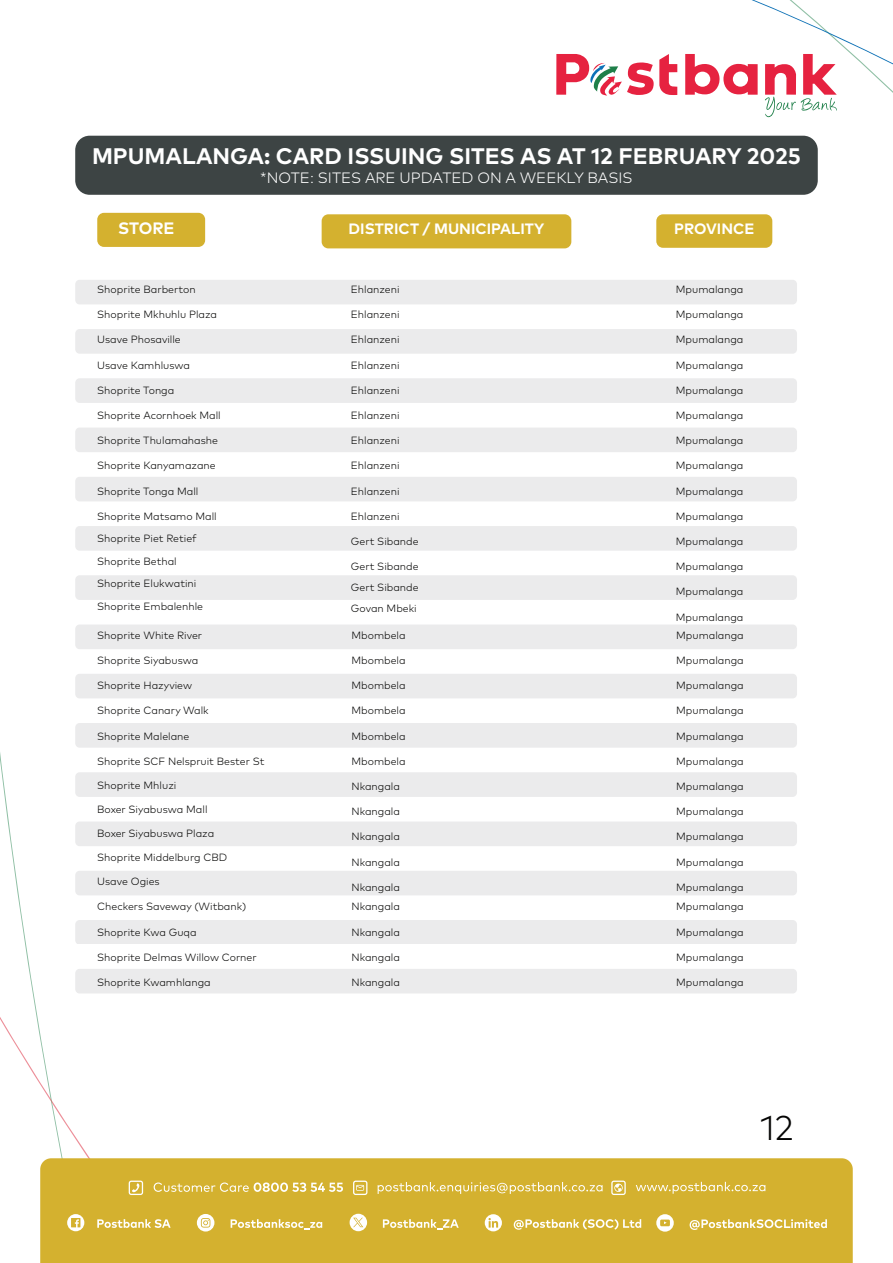
<style>
.page{position:relative;width:893px;height:1263px;background:#fff}
.page>*{position:absolute;margin:0;border:0;box-sizing:border-box;transform-origin:0 0}
.t1{font:300 34.5px "Mark Pro";color:#050504}
.t2{font:700 22.5px "Mark Pro";color:#fff}
.t3{font:700 16.5px "Mark Pro";color:#fff}
.t4{font:300 15px "Mark Pro";color:#fff}
.t5{font:700 15px "Mark Pro";color:#fff}
.t6{font:300 10.5px/22.5px "Mark Pro";color:#050504}
</style>
<div class="page">
<svg style="left:258px;top:0;width:635px;height:249px"></svg>
<svg style="left:0;top:135px;width:258px;height:1023px"></svg>
<div style="left:40px;top:1158px;width:813px;height:105px;background:#d4b12f"></div>
<svg style="left:690px;top:1219px;width:137px;height:11px"></svg>
<svg style="left:97px;top:1219px;width:74px;height:9px"></svg>
<svg style="left:67px;top:1214px;width:17px;height:17px"></svg>
<svg style="left:656px;top:1214px;width:18px;height:17px"></svg>
<svg style="left:231px;top:1219px;width:91px;height:11px"></svg>
<svg style="left:197px;top:1214px;width:17px;height:17px"></svg>
<svg style="left:514px;top:1219px;width:127px;height:11px"></svg>
<svg style="left:485px;top:1214px;width:17px;height:17px"></svg>
<svg style="left:383px;top:1219px;width:76px;height:10px"></svg>
<svg style="left:350px;top:1214px;width:17px;height:17px"></svg>
<svg style="left:154px;top:1182px;width:189px;height:10px"></svg>
<svg style="left:129px;top:1180px;width:14px;height:15px"></svg>
<svg style="left:378px;top:1182px;width:225px;height:12px"></svg>
<svg style="left:353px;top:1180px;width:14px;height:15px"></svg>
<svg style="left:636px;top:1182px;width:129px;height:12px"></svg>
<svg style="left:611px;top:1180px;width:15px;height:15px"></svg>
<div style="left:75px;top:136px;width:743px;height:59px;background:#3d4444;border-radius:14px"></div>
<div style="left:97px;top:213px;width:108px;height:34px;background:#d4b12f;border-radius:7px"></div>
<div style="left:656px;top:214px;width:116px;height:34px;background:#d4b12f;border-radius:7px"></div>
<div style="left:322px;top:214px;width:249px;height:34px;background:#d4b12f;border-radius:7px"></div>
<div style="left:75px;top:304px;width:722px;height:25px;background:#fff"></div>
<div style="left:75px;top:354px;width:722px;height:24px;background:#fff"></div>
<div style="left:75px;top:403px;width:722px;height:25px;background:#fff"></div>
<div style="left:75px;top:452px;width:722px;height:25px;background:#fff"></div>
<div style="left:75px;top:501px;width:722px;height:25px;background:#fff"></div>
<div style="left:75px;top:551px;width:722px;height:24px;background:#fff"></div>
<div style="left:75px;top:600px;width:722px;height:24px;background:#fff"></div>
<div style="left:75px;top:649px;width:722px;height:25px;background:#fff"></div>
<div style="left:75px;top:698px;width:722px;height:25px;background:#fff"></div>
<div style="left:75px;top:748px;width:722px;height:24px;background:#fff"></div>
<div style="left:75px;top:797px;width:722px;height:24px;background:#fff"></div>
<div style="left:75px;top:846px;width:722px;height:25px;background:#fff"></div>
<div style="left:75px;top:895px;width:722px;height:25px;background:#fff"></div>
<div style="left:75px;top:1092px;width:722px;height:25px;background:#fff"></div>
<div style="left:75px;top:280px;width:722px;height:24px;background:#ebebec;border-radius:4px"></div>
<div style="left:75px;top:329px;width:722px;height:25px;background:#ebebec;border-radius:4px"></div>
<div style="left:75px;top:378px;width:722px;height:25px;background:#ebebec;border-radius:4px"></div>
<div style="left:75px;top:427px;width:722px;height:25px;background:#ebebec;border-radius:4px"></div>
<div style="left:75px;top:477px;width:722px;height:24px;background:#ebebec;border-radius:4px"></div>
<div style="left:75px;top:526px;width:722px;height:25px;background:#ebebec;border-radius:4px"></div>
<div style="left:75px;top:575px;width:722px;height:25px;background:#ebebec;border-radius:4px"></div>
<div style="left:75px;top:624px;width:722px;height:25px;background:#ebebec;border-radius:4px"></div>
<div style="left:75px;top:674px;width:722px;height:24px;background:#ebebec;border-radius:4px"></div>
<div style="left:75px;top:723px;width:722px;height:25px;background:#ebebec;border-radius:4px"></div>
<div style="left:75px;top:772px;width:722px;height:25px;background:#ebebec;border-radius:4px"></div>
<div style="left:75px;top:821px;width:722px;height:25px;background:#ebebec;border-radius:4px"></div>
<div style="left:75px;top:871px;width:722px;height:24px;background:#ebebec;border-radius:4px"></div>
<div style="left:75px;top:920px;width:722px;height:25px;background:#ebebec;border-radius:4px"></div>
<div style="left:75px;top:944px;width:722px;height:25px;background:#fff"></div>
<div style="left:75px;top:969px;width:722px;height:24px;background:#ebebec;border-radius:4px"></div>
<h2 class="t2" style="left:92px;top:139px;width:710px">MPUMALANGA: CARD ISSUING SITES AS AT 12 FEBRUARY 2025</h2>
<h3 class="t4" style="left:260px;top:166px;width:374px">*NOTE: SITES ARE UPDATED ON A WEEKLY BASIS</h3>
<h3 class="t3" style="left:118px;top:215px;width:58px">STORE</h3>
<h3 class="t5" style="left:349px;top:217px;width:197px">DISTRICT / MUNICIPALITY</h3>
<h3 class="t5" style="left:674px;top:217px;width:82px">PROVINCE</h3>
<p class="t6" style="left:97px;top:277px;width:100px">Shoprite Barberton</p>
<p class="t6" style="left:97px;top:302px;width:121px">Shoprite Mkhuhlu Plaza</p>
<p class="t6" style="left:97px;top:328px;width:85px">Usave Phosaville</p>
<p class="t6" style="left:97px;top:353px;width:94px">Usave Kamhluswa</p>
<p class="t6" style="left:97px;top:378px;width:79px">Shoprite Tonga</p>
<p class="t6" style="left:97px;top:403px;width:125px">Shoprite Acornhoek Mall</p>
<p class="t6" style="left:97px;top:428px;width:122px">Shoprite Thulamahashe</p>
<p class="t6" style="left:97px;top:454px;width:120px">Shoprite Kanyamazane</p>
<p class="t6" style="left:97px;top:479px;width:103px">Shoprite Tonga Mall</p>
<p class="t6" style="left:97px;top:504px;width:121px">Shoprite Matsamo Mall<br>Shoprite Piet Retief<br>Shoprite Bethal<br>Shoprite Elukwatini<br>Shoprite Embalenhle</p>
<p class="t6" style="left:97px;top:623px;width:106px">Shoprite White River</p>
<p class="t6" style="left:97px;top:648px;width:103px">Shoprite Siyabuswa</p>
<p class="t6" style="left:97px;top:673px;width:96px">Shoprite Hazyview</p>
<p class="t6" style="left:97px;top:698px;width:113px">Shoprite Canary Walk</p>
<p class="t6" style="left:97px;top:724px;width:94px">Shoprite Malelane</p>
<p class="t6" style="left:97px;top:749px;width:169px">Shoprite SCF Nelspruit Bester St</p>
<p class="t6" style="left:97px;top:773px;width:81px">Shoprite Mhluzi</p>
<p class="t6" style="left:97px;top:797px;width:112px">Boxer Siyabuswa Mall</p>
<p class="t6" style="left:97px;top:821px;width:118px">Boxer Siyabuswa Plaza</p>
<p class="t6" style="left:97px;top:845px;width:131px">Shoprite Middelburg CBD</p>
<p class="t6" style="left:97px;top:869px;width:64px">Usave Ogies</p>
<p class="t6" style="left:97px;top:894px;width:151px">Checkers Saveway (Witbank)</p>
<p class="t6" style="left:97px;top:920px;width:101px">Shoprite Kwa Guqa</p>
<p class="t6" style="left:97px;top:945px;width:161px">Shoprite Delmas Willow Corner</p>
<p class="t6" style="left:97px;top:970px;width:115px">Shoprite Kwamhlanga</p>
<p class="t6" style="left:351px;top:277px;width:50px">Ehlanzeni</p>
<p class="t6" style="left:351px;top:302px;width:50px">Ehlanzeni</p>
<p class="t6" style="left:351px;top:328px;width:50px">Ehlanzeni</p>
<p class="t6" style="left:351px;top:353px;width:50px">Ehlanzeni</p>
<p class="t6" style="left:351px;top:378px;width:50px">Ehlanzeni</p>
<p class="t6" style="left:351px;top:403px;width:50px">Ehlanzeni</p>
<p class="t6" style="left:351px;top:428px;width:50px">Ehlanzeni</p>
<p class="t6" style="left:351px;top:454px;width:50px">Ehlanzeni</p>
<p class="t6" style="left:351px;top:479px;width:50px">Ehlanzeni</p>
<p class="t6" style="left:351px;top:504px;width:50px">Ehlanzeni</p>
<p class="t6" style="left:351px;top:529px;width:69px">Gert Sibande</p>
<p class="t6" style="left:351px;top:555px;width:69px;line-height:21px;text-align:justify">Gert Sibande Gert Sibande Govan Mbeki</p>
<p class="t6" style="left:352px;top:623px;width:56px">Mbombela</p>
<p class="t6" style="left:352px;top:648px;width:56px">Mbombela</p>
<p class="t6" style="left:352px;top:673px;width:56px">Mbombela</p>
<p class="t6" style="left:352px;top:698px;width:56px">Mbombela</p>
<p class="t6" style="left:352px;top:724px;width:56px">Mbombela</p>
<p class="t6" style="left:352px;top:749px;width:56px">Mbombela</p>
<p class="t6" style="left:352px;top:774px;width:50px">Nkangala</p>
<p class="t6" style="left:352px;top:799px;width:50px">Nkangala</p>
<p class="t6" style="left:352px;top:824px;width:50px">Nkangala</p>
<p class="t6" style="left:352px;top:850px;width:50px">Nkangala</p>
<p class="t6" style="left:352px;top:876px;width:50px;line-height:19.6px">Nkangala<br>Nkangala</p>
<p class="t6" style="left:352px;top:920px;width:50px">Nkangala</p>
<p class="t6" style="left:352px;top:945px;width:50px">Nkangala</p>
<p class="t6" style="left:352px;top:970px;width:50px">Nkangala</p>
<p class="t6" style="left:676px;top:277px;width:69px">Mpumalanga</p>
<p class="t6" style="left:676px;top:302px;width:69px">Mpumalanga</p>
<p class="t6" style="left:676px;top:328px;width:69px">Mpumalanga</p>
<p class="t6" style="left:676px;top:353px;width:69px">Mpumalanga</p>
<p class="t6" style="left:676px;top:378px;width:69px">Mpumalanga</p>
<p class="t6" style="left:676px;top:403px;width:69px">Mpumalanga</p>
<p class="t6" style="left:676px;top:428px;width:69px">Mpumalanga</p>
<p class="t6" style="left:676px;top:454px;width:69px">Mpumalanga</p>
<p class="t6" style="left:676px;top:479px;width:69px">Mpumalanga</p>
<p class="t6" style="left:676px;top:504px;width:69px">Mpumalanga</p>
<p class="t6" style="left:676px;top:529px;width:69px">Mpumalanga</p>
<p class="t6" style="left:676px;top:554px;width:69px">Mpumalanga</p>
<p class="t6" style="left:676px;top:580px;width:69px">Mpumalanga</p>
<p class="t6" style="left:676px;top:607px;width:69px;line-height:18px">Mpumalanga<br>Mpumalanga</p>
<p class="t6" style="left:676px;top:648px;width:69px">Mpumalanga</p>
<p class="t6" style="left:676px;top:673px;width:69px">Mpumalanga</p>
<p class="t6" style="left:676px;top:698px;width:69px">Mpumalanga</p>
<p class="t6" style="left:676px;top:724px;width:69px">Mpumalanga</p>
<p class="t6" style="left:676px;top:749px;width:69px">Mpumalanga</p>
<p class="t6" style="left:676px;top:774px;width:69px">Mpumalanga</p>
<p class="t6" style="left:676px;top:799px;width:69px">Mpumalanga</p>
<p class="t6" style="left:676px;top:824px;width:69px">Mpumalanga</p>
<p class="t6" style="left:676px;top:850px;width:69px">Mpumalanga</p>
<p class="t6" style="left:676px;top:876px;width:69px;line-height:19.6px">Mpumalanga<br>Mpumalanga</p>
<p class="t6" style="left:676px;top:920px;width:69px">Mpumalanga</p>
<p class="t6" style="left:676px;top:945px;width:69px">Mpumalanga</p>
<p class="t6" style="left:676px;top:970px;width:69px">Mpumalanga</p>
<h1 class="t1" style="left:760px;top:1102px;width:35px">12</h1>
</div>
